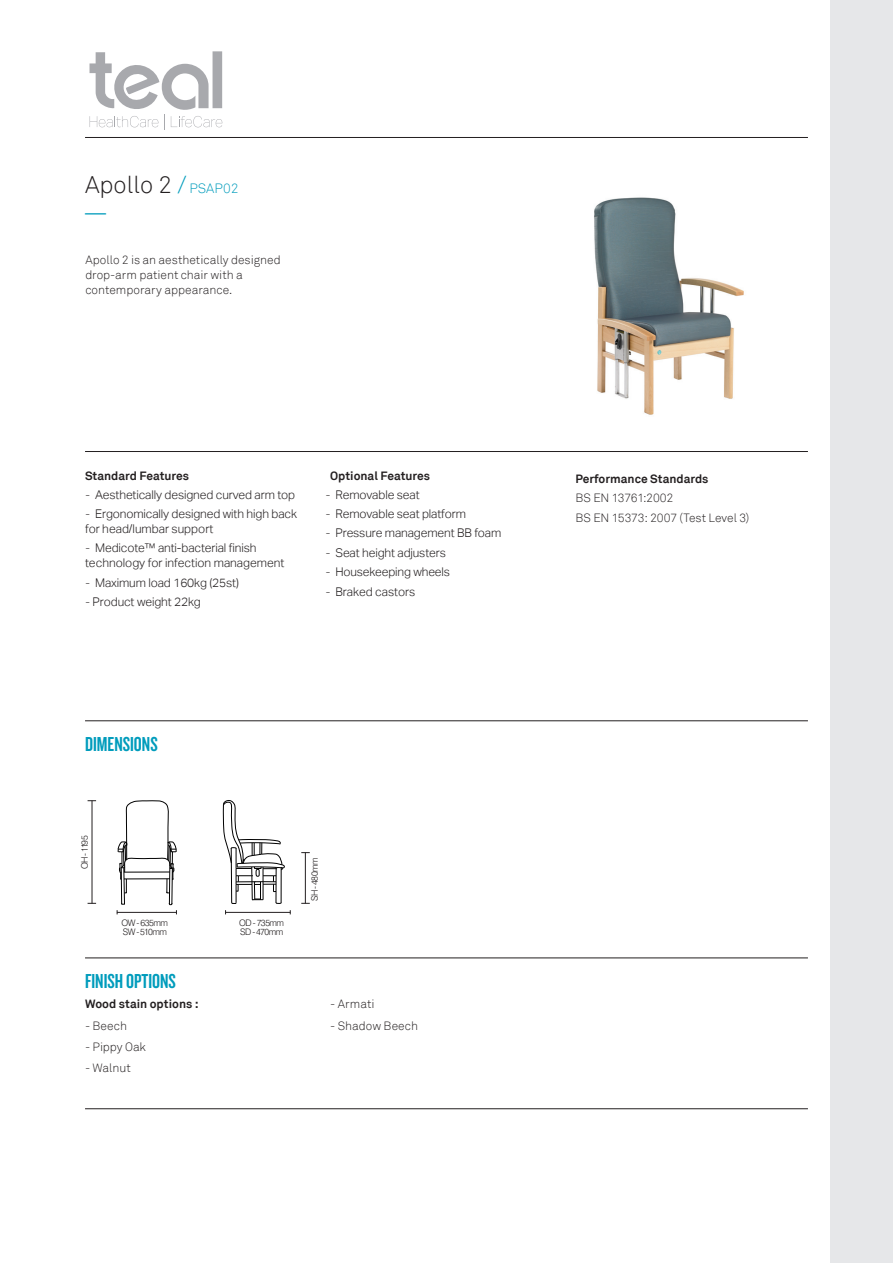
<style>
.page{position:relative;width:893px;height:1263px;background:#fff}
.page>*{position:absolute;margin:0;border:0;box-sizing:border-box;transform-origin:0 0}
.t1{font:300 24px "Akkurat";color:#231f20}
.t2{font:21px "Knockout HTF48 Featherweight";color:#009cbc}
.t3{font:21px "Grouch IT Cby BT";color:#009cbc}
.t4{font:300 12px/15px "Aktiv Grotesk";letter-spacing:-.01em;color:#231f20}
.t5{font:300 12px/15px "Akkurat";color:#231f20}
.TEXT{font:700 12px "Akkurat";color:#231f20}
.t6{font:300 9px "Swiss 721 BT";letter-spacing:-.055em;color:#231f20}
.s1{color:#009cbc}
.s2{font-size:13.5px;color:#009cbc}
.s3{font-family:"Akkurat"}
</style>
<div class="page">
<div style="left:831px;top:0;width:62px;height:1263px;background:#e6e7e9"></div>
<hr style="left:85px;top:137px;width:723px;height:1px;background:#231f20">
<hr style="left:85px;top:451px;width:723px;height:1px;background:#231f20">
<hr style="left:85px;top:720px;width:723px;height:1px;background:#231f20">
<hr style="left:85px;top:958px;width:723px;height:1px;background:#231f20">
<hr style="left:225px;top:912px;width:65px;height:1px;background:#231f20">
<hr style="left:85px;top:1108px;width:723px;height:1px;background:#231f20">
<hr style="left:92px;top:801px;width:1px;height:102px;background:#231f20">
<svg style="left:90px;top:52px;width:132px;height:77px"></svg>
<svg style="left:117px;top:800px;width:60px;height:114px"></svg>
<svg style="left:223px;top:800px;width:62px;height:104px"></svg>
<img style="left:594px;top:197px;width:150px;height:218px">
<hr style="left:305px;top:852px;width:1px;height:51px;background:#231f20">
<p class="t1" style="left:85px;top:171px;width:155px">Apollo 2 <span class="s1">/</span> <span class="s2">PSAP02</span></p>
<p class="t3" style="left:85px;top:198px;width:22px">—</p>
<p class="t5" style="left:85px;top:253px;width:197px">Apollo 2 is an aesthetically designed drop-arm patient chair with a contemporary appearance.</p>
<p class="TEXT" style="left:85px;top:469px;width:106px">Standard Features</p>
<p class="t4" style="left:85px;top:487px;width:212px"><span class="s3">-</span> Aesthetically designed curved arm top</p>
<p class="t4" style="left:85px;top:506px;width:213px"><span class="s3">-</span> Ergonomically designed with high back for head/lumbar support</p>
<p class="t4" style="left:85px;top:541px;width:201px"><span class="s3">-</span> Medicote™ anti-bacterial finish technology for infection management</p>
<p class="t4" style="left:85px;top:575px;width:156px"><span class="s3">-</span> Maximum load 160kg (25st)</p>
<p class="t4" style="left:85px;top:594px;width:117px"><span class="s3">-</span> Product weight 22kg</p>
<p class="TEXT" style="left:330px;top:469px;width:101px">Optional Features</p>
<p class="t4" style="left:325px;top:487px;width:96px"><span class="s3">-</span> Removable seat</p>
<p class="t4" style="left:325px;top:506px;width:142px"><span class="s3">-</span> Removable seat platform</p>
<p class="t4" style="left:325px;top:526px;width:178px"><span class="s3">-</span> Pressure management BB foam</p>
<p class="t4" style="left:325px;top:545px;width:122px"><span class="s3">-</span> Seat height adjusters</p>
<p class="t4" style="left:325px;top:564px;width:126px"><span class="s3">-</span> Housekeeping wheels</p>
<p class="t4" style="left:325px;top:584px;width:92px"><span class="s3">-</span> Braked castors</p>
<p class="t2" style="left:85px;top:734px;width:74px">DIMENSIONS</p>
<p class="t6" style="left:79px;top:869px;width:36px;rotate:-90deg">OH - 1195</p>
<p class="t6" style="left:122px;top:917px;width:48px">OW - 635mm</p>
<p class="t6" style="left:123px;top:926px;width:46px">SW - 510mm</p>
<p class="t2" style="left:85px;top:971px;width:92px">FINISH OPTIONS</p>
<p class="TEXT" style="left:85px;top:996px;width:115px">Wood stain options :</p>
<p class="t5" style="left:85px;top:1018px;width:43px">- Beech</p>
<p class="t5" style="left:85px;top:1039px;width:63px">- Pippy Oak</p>
<p class="t5" style="left:85px;top:1061px;width:47px">- Walnut</p>
<p class="t6" style="left:239px;top:917px;width:46px">OD - 735mm</p>
<p class="t6" style="left:240px;top:926px;width:45px">SD - 470mm</p>
<p class="t6" style="left:309px;top:901px;width:45px;rotate:-90deg">SH - 480mm</p>
<p class="t5" style="left:330px;top:997px;width:46px">- Armati</p>
<p class="t5" style="left:330px;top:1018px;width:89px">- Shadow Beech</p>
<p class="TEXT" style="left:575px;top:471px;width:134px">Performance Standards</p>
<p class="t5" style="left:575px;top:491px;width:99px">BS EN 13761:2002</p>
<p class="t5" style="left:575px;top:510px;width:175px">BS EN 15373: 2007 (Test Level 3)</p>
</div>
